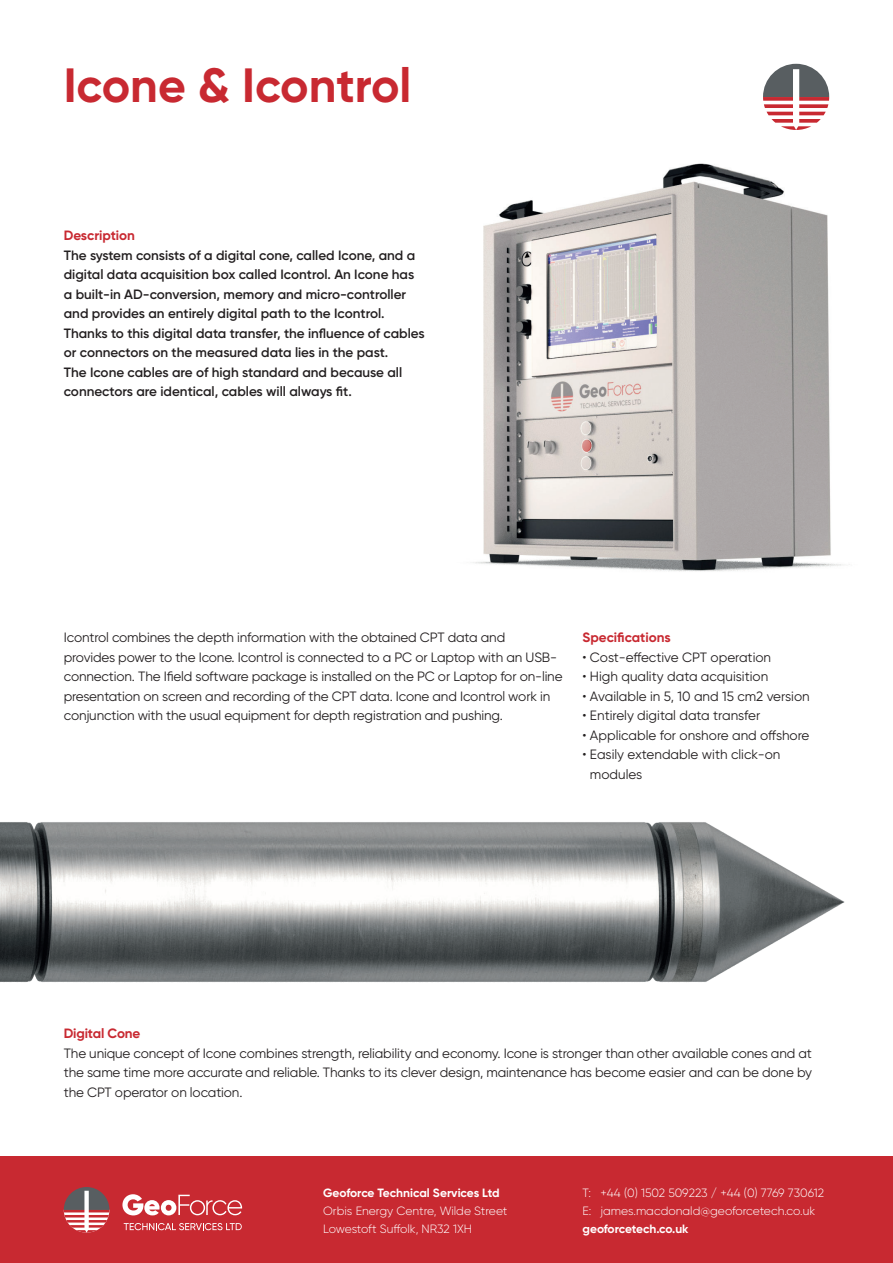
<style>
.page{position:relative;width:893px;height:1263px;background:#fff}
.page>*{position:absolute;margin:0;border:0;box-sizing:border-box;transform-origin:0 0}
.t1{font:700 48px "Gilroy";color:#c82931}
.t2{font:13.5px/19.5px "Gilroy";letter-spacing:-.01em;color:#231f20}
.t3{font:600 13.5px/19.5px "Gilroy";color:#231f20}
.t4{font:700 13.5px "Gilroy";letter-spacing:-.005em;color:#c82931}
.t5{font:300 12px/18px "Gilroy";color:#fff}
.t6{font:700 12px "Gilroy";letter-spacing:-.005em;color:#fff}
</style>
<div class="page">
<img style="left:473px;top:163px;width:377px;height:409px">
<img style="left:0;top:822px;width:845px;height:160px">
<div style="left:0;top:1157px;width:893px;height:106px;background:#c82931"></div>
<svg style="left:122px;top:1194px;width:120px;height:21px"></svg>
<svg style="left:124px;top:1223px;width:118px;height:7px"></svg>
<svg style="left:64px;top:1187px;width:45px;height:46px"></svg>
<svg style="left:763px;top:64px;width:66px;height:66px"></svg>
<h1 class="t1" style="left:64px;top:55px;width:349px">Icone &amp; Icontrol</h1>
<p class="t4" style="left:64px;top:227px;width:73px">Description</p>
<p class="t3" style="left:64px;top:245px;width:362px">The system consists of a digital cone, called Icone, and a digital data acquisition box called Icontrol. An Icone has a built-in AD-conversion, memory and micro-controller and provides an entirely digital path to the Icontrol.<br>Thanks to this digital data transfer, the influence of cables or connectors on the measured data lies in the past.<br>The Icone cables are of high standard and because all connectors are identical, cables will always fit.</p>
<p class="t2" style="left:64px;top:628px;width:500px">Icontrol combines the depth information with the obtained CPT data and<br>provides power to the Icone. Icontrol is connected to a PC or Laptop with an USB&shy;connection. The Ifield software package is installed on the PC or Laptop for on-line presentation on screen and recording of the CPT data. Icone and Icontrol work in conjunction with the usual equipment for depth registration and pushing.</p>
<p class="t4" style="left:583px;top:629px;width:90px">Specifications</p>
<p class="t2" style="left:583px;top:647px;width:190px">• Cost-effective CPT operation</p>
<p class="t2" style="left:583px;top:667px;width:187px">• High quality data acquisition</p>
<p class="t2" style="left:583px;top:686px;width:229px">• Available in 5, 10 and 15 cm2 version</p>
<p class="t2" style="left:583px;top:706px;width:179px">• Entirely digital data transfer</p>
<p class="t2" style="left:583px;top:725px;width:228px">• Applicable for onshore and offshore</p>
<p class="t2" style="left:590px;top:744px;width:192px;text-indent:-7px">• Easily extendable with click-on modules</p>
<p class="t4" style="left:64px;top:1025px;width:78px">Digital Cone</p>
<p class="t2" style="left:64px;top:1043px;width:750px;text-align:justify">The unique concept of Icone combines strength, reliability and economy. Icone is stronger than other available cones and at the same time more accurate and reliable. Thanks to its clever design, maintenance has become easier and can be done by the CPT operator on location.</p>
<p class="t6" style="left:323px;top:1185px;width:178px">Geoforce Technical Services Ltd</p>
<p class="t5" style="left:323px;top:1201px;width:186px">Orbis Energy Centre, Wilde Street<br>Lowestoft Suffolk, NR32 1XH</p>
<p class="t5" style="left:583px;top:1183px;width:243px">T: +44 (0) 1502 509223 / +44 (0) 7769 730612<br>E: james.macdonald@geoforcetech.co.uk</p>
<p class="t6" style="left:583px;top:1221px;width:108px">geoforcetech.co.uk</p>
</div>
